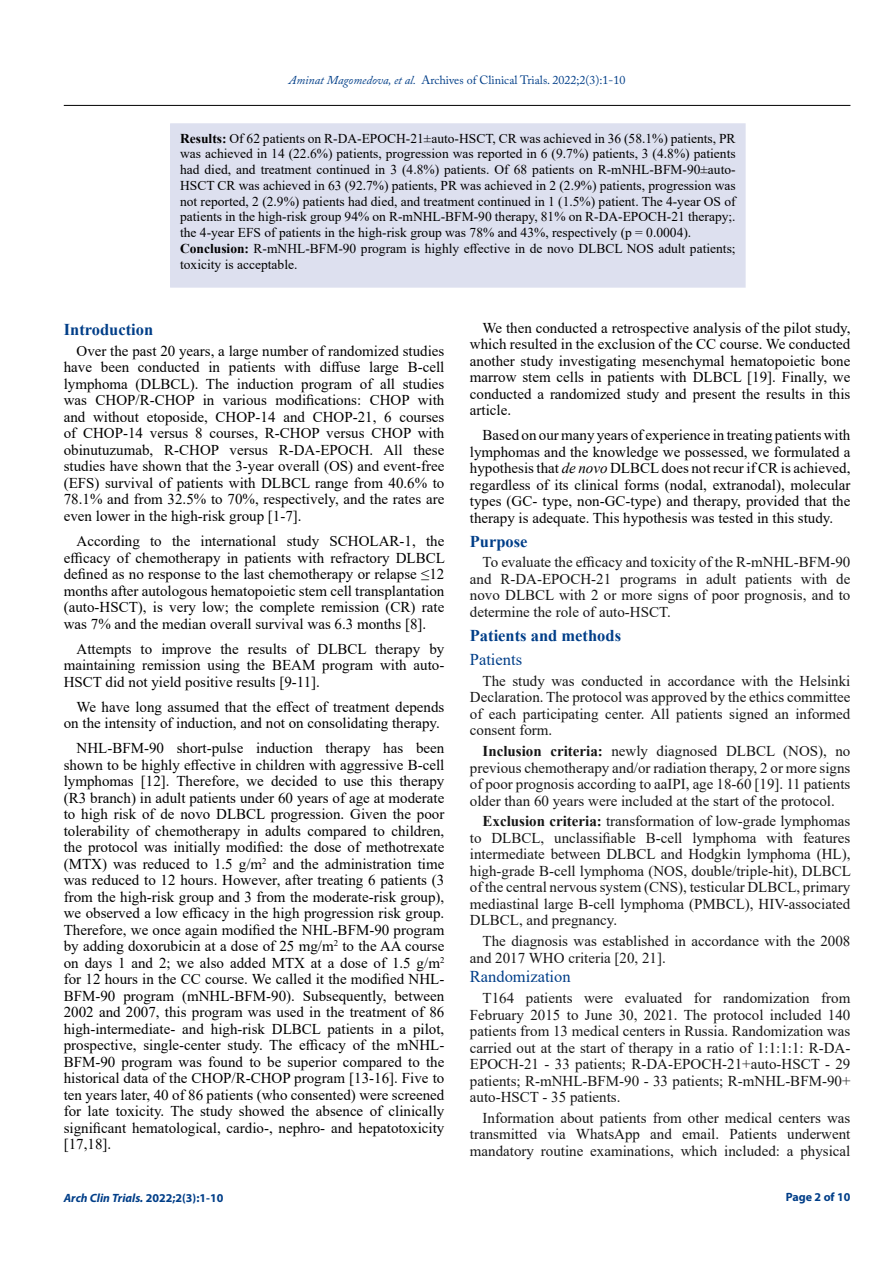
<style>
.page{position:relative;width:893px;height:1263px;background:#fff}
.page>*{position:absolute;margin:0;border:0;box-sizing:border-box;transform-origin:0 0}
.t1{font:700 16.5px "Times New Roman";color:#003e88}
.t2{font:16.5px "Times New Roman";color:#003e88}
.t3{font:15px/16.5px "Times New Roman";color:#000;text-align:justify}
.t4{font:15px/16.5px "Times New Roman";color:#161616;text-align:justify}
.t5{font:13.5px/15.8px "Times New Roman";color:#000;text-align:justify}
.t6{font:12px "Adobe Caslon Pro";color:#003e88}
.t7{font:italic 700 12px "Myriad Pro";color:#003e88}
.t8{font:700 12px "Myriad Pro";color:#003e88}
.s1{font-style:italic}
.s2{font-weight:700}
.s3{font-style:normal}
</style>
<div class="page">
<hr style="left:64px;top:105px;width:786px;height:1px;background:#000">
<div style="left:171px;top:124px;width:574px;height:163px;background:#dde0ef"></div>
<div style="left:170px;top:123px;width:576px;height:165px;border:2px solid #dde0ef"></div>
<p class="t6" style="left:289px;top:73px;width:338px"><span class="s1">Aminat Magomedova, et al.</span> Archives of Clinical Trials. 2022;2(3):1-10</p>
<p class="t5" style="left:180px;top:130px;width:557px"><span class="s2">Results:</span> Of 62 patients on R-DA-EPOCH-21±auto-HSCT, CR was achieved in 36 (58.1%) patients, PR was achieved in 14 (22.6%) patients, progression was reported in 6 (9.7%) patients, 3 (4.8%) patients had died, and treatment continued in 3 (4.8%) patients. Of 68 patients on R-mNHL-BFM-90±auto-HSCT CR was achieved in 63 (92.7%) patients, PR was achieved in 2 (2.9%) patients, progression was not reported, 2 (2.9%) patients had died, and treatment continued in 1 (1.5%) patient. The 4-year OS of patients in the high-risk group 94% on R-mNHL-BFM-90 therapy, 81% on R-DA-EPOCH-21 therapy;. the 4-year EFS of patients in the high-risk group was 78% and 43%, respectively (p = 0.0004).</p>
<p class="t5" style="left:180px;top:240px;width:557px"><span class="s2">Conclusion:</span> R-mNHL-BFM-90 program is highly effective in de novo DLBCL NOS adult patients; toxicity is acceptable.</p>
<p class="t1" style="left:64px;top:318px;width:91px">Introduction</p>
<p class="t3" style="left:64px;top:342px;width:382px;text-indent:13px">Over the past 20 years, a large number of randomized studies have been conducted in patients with diffuse large B-cell lymphoma (DLBCL). The induction program of all studies was CHOP/R-CHOP in various modifications: CHOP with and without etoposide, CHOP-14 and CHOP-21, 6 courses of CHOP-14 versus 8 courses, R-CHOP versus CHOP with obinutuzumab, R-CHOP versus R-DA-EPOCH. All these studies have shown that the 3-year overall (OS) and event-free (EFS) survival of patients with DLBCL range from 40.6% to 78.1% and from 32.5% to 70%, respectively, and the rates are even lower in the high-risk group [1-7].</p>
<p class="t3" style="left:64px;top:532px;width:383px;text-indent:13px">According to the international study SCHOLAR-1, the efficacy of chemotherapy in patients with refractory DLBCL defined as no response to the last chemotherapy or relapse ≤12 months after autologous hematopoietic stem cell transplantation (auto-HSCT), is very low; the complete remission (CR) rate was 7% and the median overall survival was 6.3 months [8].</p>
<p class="t3" style="left:64px;top:640px;width:382px;text-indent:13px">Attempts to improve the results of DLBCL therapy by maintaining remission using the BEAM program with auto-HSCT did not yield positive results [9-11].</p>
<p class="t3" style="left:64px;top:698px;width:382px;text-indent:13px">We have long assumed that the effect of treatment depends on the intensity of induction, and not on consolidating therapy.</p>
<p class="t3" style="left:64px;top:739px;width:382px;text-indent:13px">NHL-BFM-90 short-pulse induction therapy has been shown to be highly effective in children with aggressive B-cell lymphomas [12]. Therefore, we decided to use this therapy (R3 branch) in adult patients under 60 years of age at moderate to high risk of de novo DLBCL progression. Given the poor tolerability of chemotherapy in adults compared to children, the protocol was initially modified: the dose of methotrexate (MTX) was reduced to 1.5 g/m<sup>2</sup> and the administration time was reduced to 12 hours. However, after treating 6 patients (3 from the high-risk group and 3 from the moderate-risk group), we observed a low efficacy in the high progression risk group.<br>Therefore, we once again modified the NHL-BFM-90 program by adding doxorubicin at a dose of 25 mg/m<sup>2</sup> to the AA course on days 1 and 2; we also added MTX at a dose of 1.5 g/m<sup>2 </sup>for 12 hours in the CC course. We called it the modified NHL-BFM-90 program (mNHL-BFM-90). Subsequently, between 2002 and 2007, this program was used in the treatment of 86 high-intermediate- and high-risk DLBCL patients in a pilot, prospective, single-center study. The efficacy of the mNHL-BFM-90 program was found to be superior compared to the historical data of the CHOP/R-CHOP program [13-16]. Five to ten years later, 40 of 86 patients (who consented) were screened for late toxicity. The study showed the absence of clinically significant hematological, cardio-, nephro- and hepatotoxicity [17,18].</p>
<p class="t7" style="left:64px;top:1190px;width:161px">Arch Clin Trials. <span class="s3">2022;2(3):1-10</span></p>
<p class="t3" style="left:470px;top:319px;width:382px;text-indent:13px">We then conducted a retrospective analysis of the pilot study, which resulted in the exclusion of the CC course. We conducted another study investigating mesenchymal hematopoietic bone marrow stem cells in patients with DLBCL [19]. Finally, we conducted a randomized study and present the results in this article.</p>
<p class="t3" style="left:470px;top:426px;width:382px;text-indent:13px">Based on our many years of experience in treating patients with lymphomas and the knowledge we possessed, we formulated a hypothesis that <span class="s1">de novo</span> DLBCL does not recur if CR is achieved, regardless of its clinical forms (nodal, extranodal), molecular types (GC- type, non-GC-type) and therapy, provided that the therapy is adequate. This hypothesis was tested in this study.</p>
<p class="t1" style="left:470px;top:529px;width:59px">Purpose</p>
<p class="t4" style="left:470px;top:554px;width:382px;text-indent:13px">To evaluate the efficacy and toxicity of the R-mNHL-BFM-90 and R-DA-EPOCH-21 programs in adult patients with de novo DLBCL with 2 or more signs of poor prognosis, and to determine the role of auto-HSCT.</p>
<p class="t1" style="left:470px;top:623px;width:153px">Patients and methods</p>
<p class="t2" style="left:470px;top:648px;width:54px">Patients</p>
<p class="t4" style="left:470px;top:672px;width:382px;text-indent:13px">The study was conducted in accordance with the Helsinki Declaration. The protocol was approved by the ethics committee of each participating center. All patients signed an informed consent form.</p>
<p class="t4" style="left:470px;top:742px;width:382px;text-indent:13px"><span class="s2">Inclusion criteria:</span> newly diagnosed DLBCL (NOS), no previous chemotherapy and/or radiation therapy, 2 or more signs of poor prognosis according to aaIPI, age 18-60 [19]. 11 patients older than 60 years were included at the start of the protocol.</p>
<p class="t4" style="left:470px;top:812px;width:383px;text-indent:13px"><span class="s2">Exclusion criteria:</span> transformation of low-grade lymphomas to DLBCL, unclassifiable B-cell lymphoma with features intermediate between DLBCL and Hodgkin lymphoma (HL), high-grade B-cell lymphoma (NOS, double/triple-hit), DLBCL of the central nervous system (CNS), testicular DLBCL, primary mediastinal large B-cell lymphoma (PMBCL), HIV-associated DLBCL, and pregnancy.</p>
<p class="t4" style="left:470px;top:932px;width:382px;text-indent:13px">The diagnosis was established in accordance with the 2008 and 2017 WHO criteria [20, 21].</p>
<p class="t2" style="left:470px;top:965px;width:102px">Randomization</p>
<p class="t4" style="left:470px;top:989px;width:382px;text-indent:13px">T164 patients were evaluated for randomization from February 2015 to June 30, 2021. The protocol included 140 patients from 13 medical centers in Russia. Randomization was carried out at the start of therapy in a ratio of 1:1:1:1: R-DA-EPOCH-21 - 33 patients; R-DA-EPOCH-21+auto-HSCT - 29 patients; R-mNHL-BFM-90 - 33 patients; R-mNHL-BFM-90+ auto-HSCT - 35 patients.</p>
<p class="t4" style="left:470px;top:1109px;width:382px;text-indent:13px">Information about patients from other medical centers was transmitted via WhatsApp and email. Patients underwent mandatory routine examinations, which included: a physical</p>
<p class="t8" style="left:786px;top:1189px;width:66px">Page 2 of 10</p>
</div>
